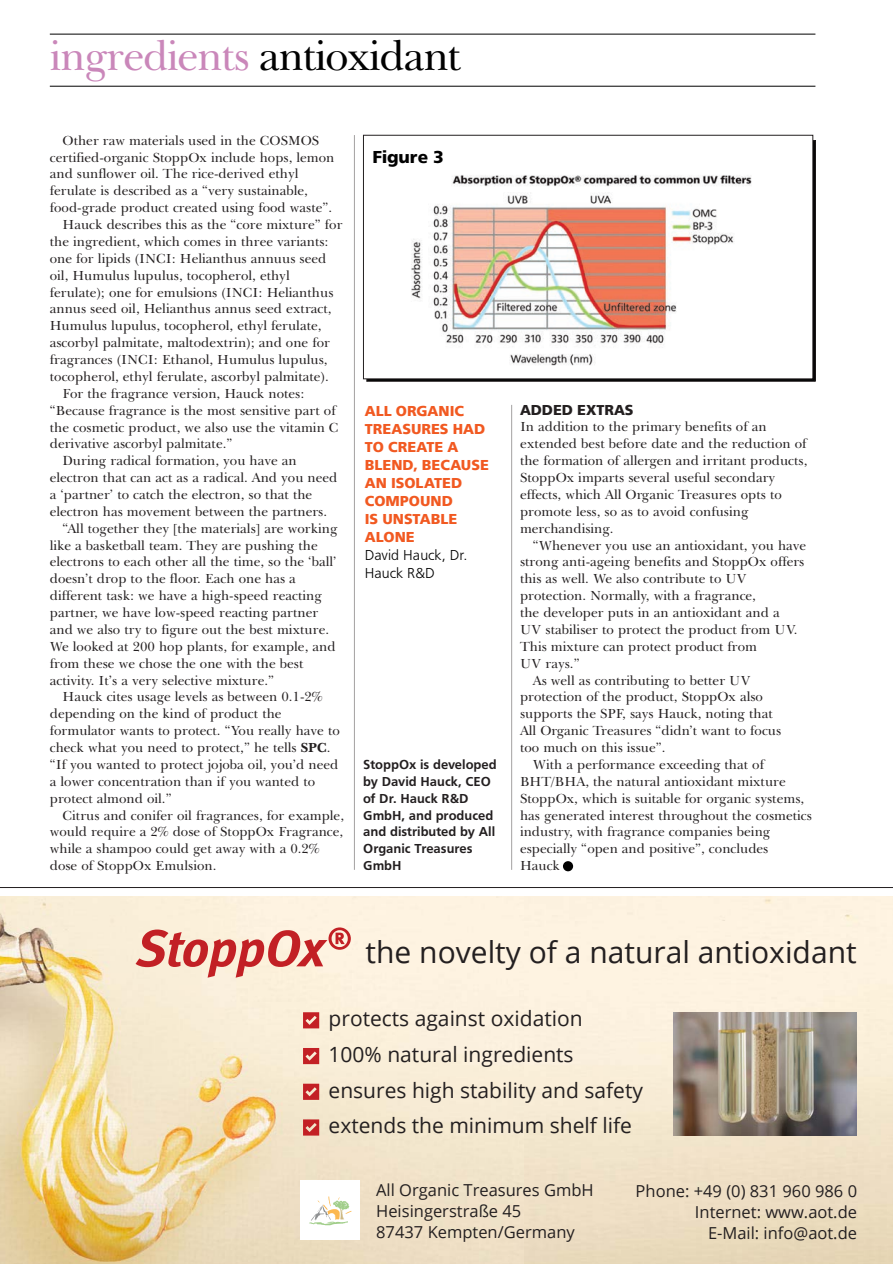
<style>
.page{position:relative;width:893px;height:1264px;background:#fff}
.page>*{position:absolute;margin:0;border:0;box-sizing:border-box;transform-origin:0 0}
.t1{font:42px "Baskerville BT";letter-spacing:-.03em;color:#ca87ba}
.t2{font:30px "Open Sans";color:#231f20}
.t3{font:21px/35.7px "Open Sans";color:#231f20}
.t4{font:700 18px "Frutus T";color:#010101}
.t5{font:16.5px/21px "Open Sans";color:#231f20}
.t6{font:700 15px/18px "Frutus T";color:#f15921}
.t7{font:300 15px/18px "Frutus T";color:#010101}
.t8{font:700 15px "Frutus T";color:#231f20}
.t9{font:13.5px/16.8px "Baskerville BT";color:#231f20}
.t10{font:500 13.5px/16.8px "Frutus T";color:#231f20}
.s1{color:#010101}
.s2{font-weight:700}
</style>
<div class="page">
<hr style="left:50px;top:34px;width:765px;height:1px;background:#010101">
<hr style="left:50px;top:86px;width:765px;height:1px;background:#010101">
<hr style="left:511px;top:405px;width:1px;height:464px;background:#a4a1a1">
<hr style="left:354px;top:135px;width:1px;height:734px;background:#a4a1a1">
<div style="left:563px;top:861px;width:10px;height:10px;background:#010101;border-radius:50%"></div>
<hr style="left:0;top:887px;width:893px;height:1px;background:#231f20">
<img style="left:411px;top:175px;width:341px;height:191px">
<div style="left:363px;top:135px;width:450px;height:244px;border:1px solid #231f20"></div>
<img style="left:0;top:896px;width:893px;height:367px">
<svg style="left:136px;top:927px;width:215px;height:50px;background:#e8ada0"></svg>
<svg style="left:303px;top:1012px;width:16px;height:16px"></svg>
<svg style="left:303px;top:1047px;width:16px;height:16px"></svg>
<svg style="left:303px;top:1083px;width:16px;height:16px"></svg>
<svg style="left:303px;top:1119px;width:16px;height:16px"></svg>
<img style="left:673px;top:1011px;width:183px;height:124px">
<div style="left:300px;top:1180px;width:60px;height:59px;background:#fff"></div>
<svg style="left:309px;top:1196px;width:42px;height:28px"></svg>
<h1 class="t1" style="left:50px;top:29px;width:413px">ingredients <span class="s1">antioxidant</span></h1>
<p class="t9" style="left:63px;top:132px;width:258px">Other raw materials used in the COSMOS</p>
<p class="t9" style="left:50px;top:148px;width:286px">certified-organic StoppOx include hops, lemon</p>
<p class="t9" style="left:50px;top:165px;width:250px">and sunflower oil. The rice-derived ethyl</p>
<p class="t9" style="left:50px;top:182px;width:260px">ferulate is described as a “very sustainable,</p>
<p class="t9" style="left:50px;top:199px;width:284px">food-grade product created using food waste”.</p>
<p class="t9" style="left:63px;top:216px;width:281px">Hauck describes this as the “core mixture” for</p>
<p class="t9" style="left:50px;top:233px;width:280px">the ingredient, which comes in three variants:</p>
<p class="t9" style="left:50px;top:250px;width:278px">one for lipids (INCI: Helianthus annuus seed</p>
<p class="t9" style="left:50px;top:267px;width:241px">oil, Humulus lupulus, tocopherol, ethyl</p>
<p class="t9" style="left:50px;top:283px;width:285px">ferulate); one for emulsions (INCI: Helianthus</p>
<p class="t9" style="left:50px;top:300px;width:283px">annus seed oil, Helianthus annus seed extract,</p>
<p class="t9" style="left:50px;top:317px;width:273px">Humulus lupulus, tocopherol, ethyl ferulate,</p>
<p class="t9" style="left:50px;top:334px;width:282px">ascorbyl palmitate, maltodextrin); and one for</p>
<p class="t9" style="left:50px;top:351px;width:279px">fragrances (INCI: Ethanol, Humulus lupulus,</p>
<p class="t9" style="left:50px;top:368px;width:280px">tocopherol, ethyl ferulate, ascorbyl palmitate).</p>
<p class="t9" style="left:63px;top:385px;width:243px">For the fragrance version, Hauck notes:</p>
<p class="t9" style="left:50px;top:401px;width:287px">“Because fragrance is the most sensitive part of</p>
<p class="t9" style="left:50px;top:418px;width:290px">the cosmetic product, we also use the vitamin C</p>
<p class="t9" style="left:50px;top:435px;width:184px">derivative ascorbyl palmitate.”</p>
<p class="t9" style="left:63px;top:452px;width:236px">During radical formation, you have an</p>
<p class="t9" style="left:50px;top:469px;width:289px">electron that can act as a radical. And you need</p>
<p class="t9" style="left:50px;top:486px;width:264px">a ‘partner’ to catch the electron, so that the</p>
<p class="t9" style="left:50px;top:503px;width:279px">electron has movement between the partners.</p>
<p class="t9" style="left:63px;top:519px;width:276px">“All together they [the materials] are working</p>
<p class="t9" style="left:50px;top:536px;width:269px">like a basketball team. They are pushing the</p>
<p class="t9" style="left:50px;top:553px;width:288px">electrons to each other all the time, so the ‘ball’</p>
<p class="t9" style="left:50px;top:570px;width:248px">doesn’t drop to the floor. Each one has a</p>
<p class="t9" style="left:50px;top:587px;width:273px">different task: we have a high-speed reacting</p>
<p class="t9" style="left:50px;top:604px;width:270px">partner, we have low-speed reacting partner</p>
<p class="t9" style="left:50px;top:621px;width:281px">and we also try to figure out the best mixture.</p>
<p class="t9" style="left:50px;top:637px;width:287px">We looked at 200 hop plants, for example, and</p>
<p class="t9" style="left:50px;top:654px;width:255px">from these we chose the one with the best</p>
<p class="t9" style="left:50px;top:671px;width:226px">activity. It’s a very selective mixture.”</p>
<p class="t9" style="left:63px;top:688px;width:262px">Hauck cites usage levels as between 0.1-2%</p>
<p class="t9" style="left:50px;top:705px;width:233px">depending on the kind of product the</p>
<p class="t9" style="left:50px;top:722px;width:292px">formulator wants to protect. “You really have to</p>
<p class="t9" style="left:50px;top:739px;width:282px">check what you need to protect,” he tells <span class="s2">SPC</span>.</p>
<p class="t9" style="left:50px;top:755px;width:290px">“If you wanted to protect jojoba oil, you’d need</p>
<p class="t9" style="left:50px;top:772px;width:267px">a lower concentration than if you wanted to</p>
<p class="t9" style="left:50px;top:789px;width:123px">protect almond oil.”</p>
<p class="t9" style="left:63px;top:806px;width:283px">Citrus and conifer oil fragrances, for example,</p>
<p class="t9" style="left:50px;top:823px;width:295px">would require a 2% dose of StoppOx Fragrance,</p>
<p class="t9" style="left:50px;top:840px;width:271px">while a shampoo could get away with a 0.2%</p>
<p class="t9" style="left:50px;top:857px;width:168px">dose of StoppOx Emulsion.</p>
<h3 class="t4" style="left:372px;top:150px;width:73px">Figure 3</h3>
<p class="t6" style="left:365px;top:403px;width:126px">ALL ORGANIC<br>TREASURES HAD<br>TO CREATE A<br>BLEND, BECAUSE<br>AN ISOLATED<br>COMPOUND<br>IS UNSTABLE<br>ALONE</p>
<p class="t7" style="left:365px;top:547px;width:104px">David Hauck, Dr.<br>Hauck R&amp;D</p>
<p class="t10" style="left:363px;top:756px;width:135px">StoppOx is developed by David Hauck, CEO of Dr. Hauck R&amp;D<br>GmbH, and produced and distributed by All<br>Organic Treasures<br>GmbH</p>
<p class="t8" style="left:520px;top:404px;width:115px">ADDED EXTRAS</p>
<p class="t9" style="left:520px;top:418px;width:289px">In addition to the primary benefits of an extended best before date and the reduction of the formation of allergen and irritant products, StoppOx imparts several useful secondary effects, which All Organic Treasures opts to promote less, so as to avoid confusing merchandising.</p>
<p class="t9" style="left:533px;top:536px;width:275px">“Whenever you use an antioxidant, you have</p>
<p class="t9" style="left:520px;top:553px;width:286px">strong anti-ageing benefits and StoppOx offers</p>
<p class="t9" style="left:520px;top:570px;width:228px">this as well. We also contribute to UV</p>
<p class="t9" style="left:520px;top:587px;width:237px">protection. Normally, with a fragrance,</p>
<p class="t9" style="left:520px;top:604px;width:261px">the developer puts in an antioxidant and a</p>
<p class="t9" style="left:520px;top:621px;width:279px">UV stabiliser to protect the product from UV.</p>
<p class="t9" style="left:520px;top:637px;width:239px">This mixture can protect product from</p>
<p class="t9" style="left:520px;top:654px;width:61px">UV rays.”</p>
<p class="t9" style="left:533px;top:671px;width:219px">As well as contributing to better UV</p>
<p class="t9" style="left:520px;top:688px;width:244px">protection of the product, StoppOx also</p>
<p class="t9" style="left:520px;top:705px;width:254px">supports the SPF, says Hauck, noting that</p>
<p class="t9" style="left:520px;top:722px;width:263px">All Organic Treasures “didn’t want to focus</p>
<p class="t9" style="left:520px;top:739px;width:147px">too much on this issue”.</p>
<p class="t9" style="left:533px;top:755px;width:233px">With a performance exceeding that of</p>
<p class="t9" style="left:520px;top:772px;width:267px">BHT/BHA, the natural antioxidant mixture</p>
<p class="t9" style="left:520px;top:789px;width:286px">StoppOx, which is suitable for organic systems,</p>
<p class="t9" style="left:520px;top:806px;width:293px">has generated interest throughout the cosmetics</p>
<p class="t9" style="left:520px;top:823px;width:252px">industry, with fragrance companies being</p>
<p class="t9" style="left:520px;top:840px;width:250px">especially “open and positive”, concludes</p>
<p class="t9" style="left:520px;top:857px;width:42px">Hauck</p>
<h2 class="t2" style="left:365px;top:931px;width:492px">the novelty of a natural antioxidant</h2>
<h3 class="t3" style="left:328px;top:999px;width:316px">protects against oxidation<br>100% natural ingredients ensures high stability and safety extends the minimum shelf life</h3>
<p class="t5" style="left:376px;top:1178px;width:219px">All Organic Treasures GmbH<br>Heisingerstraße 45<br>87437 Kempten/Germany</p>
<p class="t5" style="left:635px;top:1179px;width:223px;text-align:right">Phone: +49 (0) 831 960 986 0<br>Internet: www.aot.de<br>E-Mail: info@aot.de</p>
</div>
